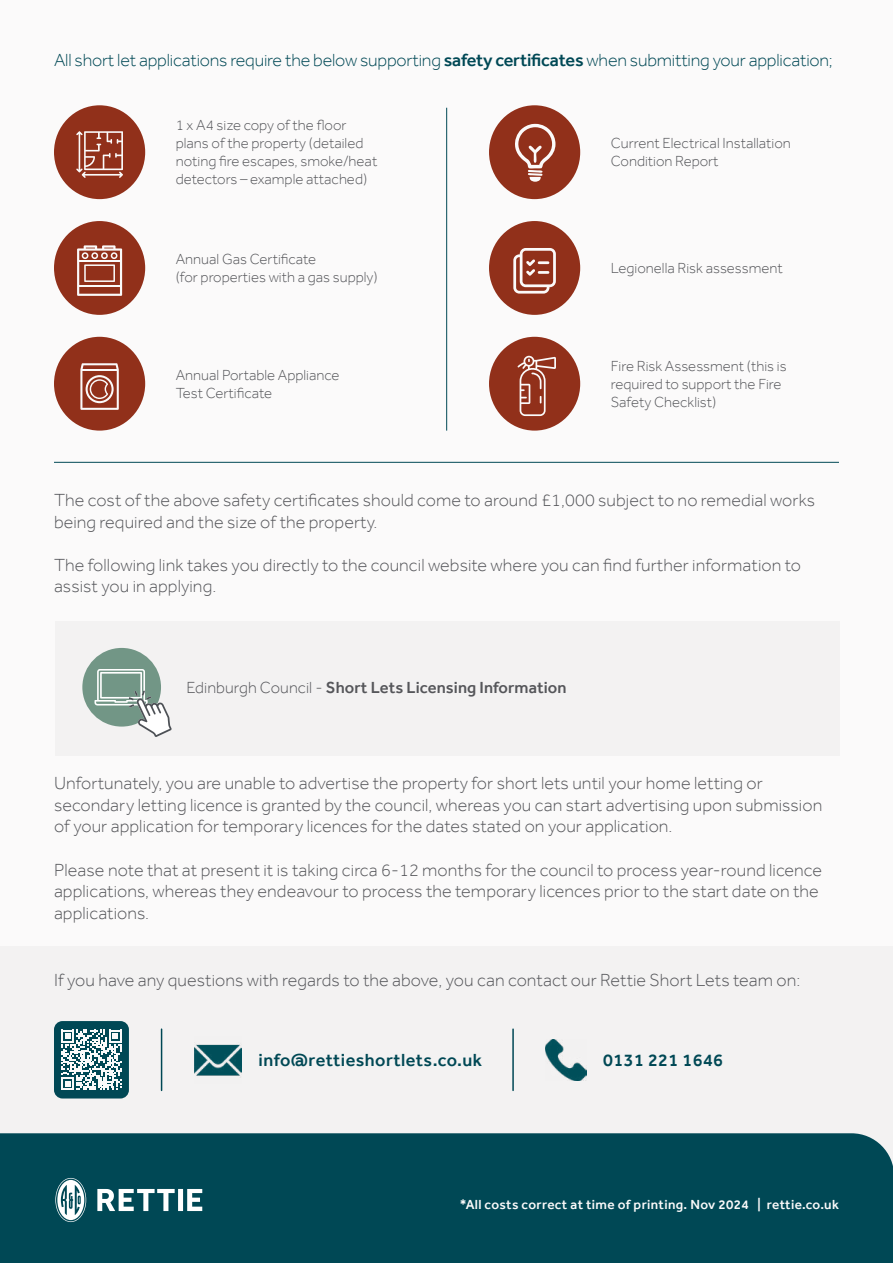
<style>
.page{position:relative;width:893px;height:1263px;background:#fbfafa}
.page>*{position:absolute;margin:0;border:0;box-sizing:border-box;transform-origin:0 0}
.t1{font:300 18px/21.6px "Effra";letter-spacing:.005em;color:#55565a}
.t2{font:300 18px "Effra";letter-spacing:-.01em;color:#004855}
.t3{font:500 18px "Effra";letter-spacing:.025em;color:#004855}
.t4{font:500 16.5px "Effra";letter-spacing:.005em;color:#55565a}
.t5{font:300 15px/18px "Effra";color:#55565a}
.t6{font:500 13.5px "Effra";letter-spacing:.025em;color:#fbfafa}
.s1{font-weight:500}
.s2{font-weight:300}
</style>
<div class="page">
<div style="left:55px;top:621px;width:785px;height:135px;background:#f3f2f2"></div>
<div style="left:0;top:946px;width:893px;height:317px;background:#f3f2f2"></div>
<div style="left:0;top:1133px;width:893px;height:130px;background:#004855"></div>
<svg style="left:97px;top:1189px;width:105px;height:22px"></svg>
<svg style="left:55px;top:1178px;width:31px;height:44px"></svg>
<div style="left:54px;top:1021px;width:75px;height:77px;background:#004855;border-radius:9px"></div>
<svg style="left:61px;top:1030px;width:61px;height:60px"></svg>
<img style="left:546px;top:1039px;width:40px;height:41px">
<img style="left:194px;top:1044px;width:48px;height:34px">
<hr style="left:161px;top:1029px;width:1px;height:61px;background:#004855">
<hr style="left:512px;top:1029px;width:2px;height:61px;background:#004855">
<div style="left:82px;top:648px;width:79px;height:79px;background:#729686;border-radius:50%"></div>
<svg style="left:94px;top:669px;width:77px;height:68px"></svg>
<hr style="left:446px;top:108px;width:1px;height:323px;background:#004855">
<hr style="left:54px;top:462px;width:785px;height:1px;background:#004855">
<div style="left:54px;top:105px;width:91px;height:94px;background:#91301a;border-radius:50%"></div>
<svg style="left:76px;top:131px;width:47px;height:47px"></svg>
<div style="left:489px;top:105px;width:91px;height:94px;background:#91301a;border-radius:50%"></div>
<svg style="left:515px;top:124px;width:40px;height:58px"></svg>
<div style="left:54px;top:221px;width:91px;height:94px;background:#91301a;border-radius:50%"></div>
<svg style="left:77px;top:245px;width:45px;height:51px"></svg>
<div style="left:489px;top:221px;width:91px;height:94px;background:#91301a;border-radius:50%"></div>
<svg style="left:513px;top:248px;width:43px;height:46px"></svg>
<div style="left:54px;top:337px;width:91px;height:94px;background:#91301a;border-radius:50%"></div>
<svg style="left:80px;top:363px;width:39px;height:47px"></svg>
<hr style="left:81px;top:369px;width:37px;height:1px;background:#fbfafa">
<div style="left:489px;top:337px;width:91px;height:94px;background:#91301a;border-radius:50%"></div>
<svg style="left:517px;top:356px;width:39px;height:60px"></svg>
<p class="t2" style="left:54px;top:49px;width:780px">All short let applications require the below supporting <span class="s1">safety certificates</span> when submitting your application;</p>
<p class="t5" style="left:176px;top:116px;width:203px">1 x A4 size copy of the floor plans of the property (detailed noting fire escapes, smoke/heat detectors – example attached)</p>
<p class="t5" style="left:611px;top:134px;width:182px">Current Electrical Installation<br>Condition Report</p>
<p class="t5" style="left:176px;top:250px;width:203px">Annual Gas Certificate<br>(for properties with a gas supply)</p>
<p class="t5" style="left:611px;top:259px;width:174px">Legionella Risk assessment</p>
<p class="t5" style="left:176px;top:365px;width:165px">Annual Portable Appliance<br>Test Certificate</p>
<p class="t5" style="left:611px;top:356px;width:177px">Fire Risk Assessment (this is required to support the Fire<br>Safety Checklist)</p>
<p class="t1" style="left:54px;top:489px;width:763px">The cost of the above safety certificates should come to around £1,000 subject to no remedial works being required and the size of the property.</p>
<p class="t1" style="left:54px;top:554px;width:748px">The following link takes you directly to the council website where you can find further information to assist you in applying.</p>
<p class="t4" style="left:187px;top:677px;width:382px"><span class="s2">Edinburgh Council -</span> Short Lets Licensing Information</p>
<p class="t1" style="left:54px;top:772px;width:770px">Unfortunately, you are unable to advertise the property for short lets until your home letting or secondary letting licence is granted by the council, whereas you can start advertising upon submission of your application for temporary licences for the dates stated on your application.</p>
<p class="t1" style="left:54px;top:858px;width:769px">Please note that at present it is taking circa 6-12 months for the council to process year-round licence applications, whereas they endeavour to process the temporary licences prior to the start date on the applications.</p>
<p class="t1" style="left:54px;top:969px;width:748px">If you have any questions with regards to the above, you can contact our Rettie Short Lets team on:</p>
<p class="t3" style="left:259px;top:1049px;width:225px">info@rettieshortlets.co.uk</p>
<p class="t3" style="left:603px;top:1049px;width:121px">0131 221 1646</p>
<p class="t6" style="left:460px;top:1196px;width:381px">*All costs correct at time of printing. Nov 2024 | rettie.co.uk</p>
</div>
